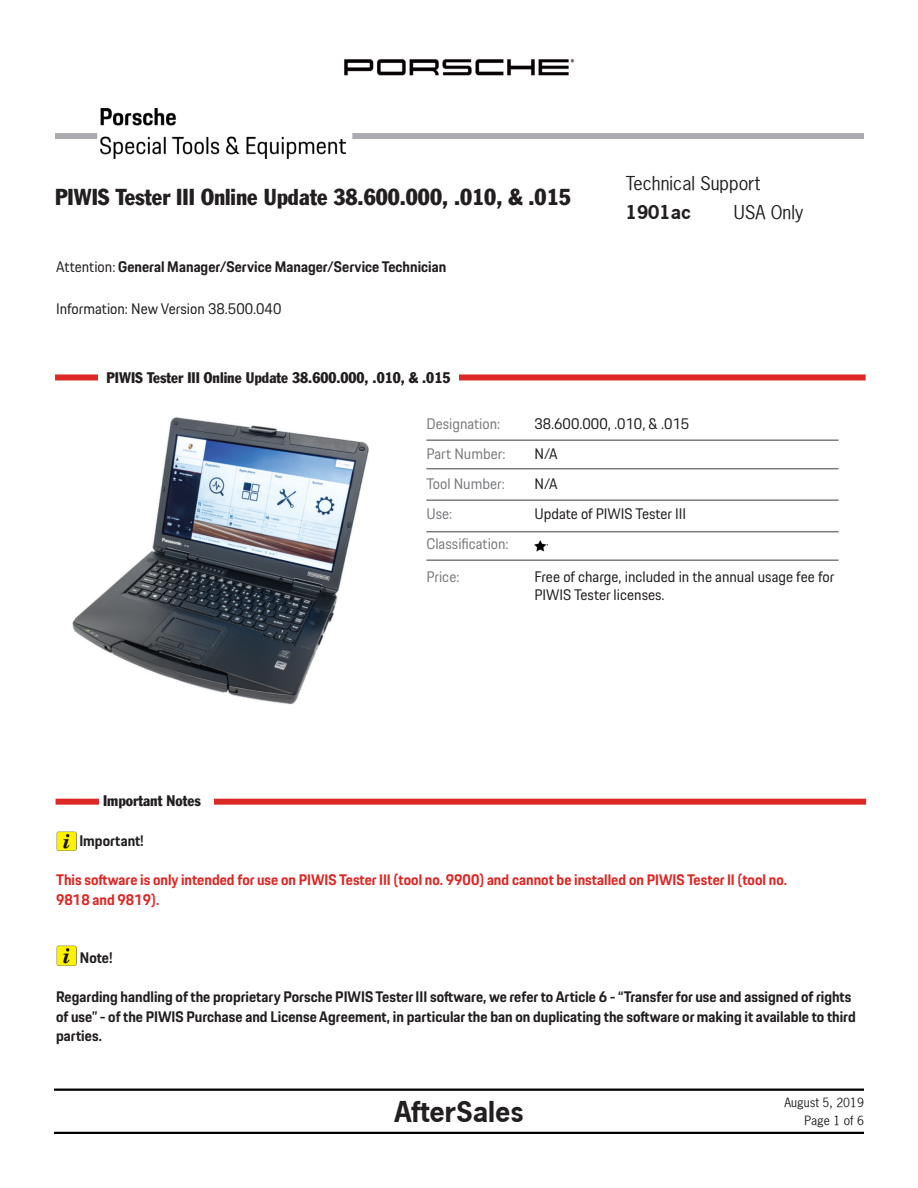
<style>
.page{position:relative;width:918px;height:1188px;background:#fff}
.page>*{position:absolute;margin:0;border:0;box-sizing:border-box;transform-origin:0 0}
.t1{font:700 27px "Porsche News Gothic";color:#231f20}
.t2{font:condensed 22.5px "Porsche Franklin Gothic";color:#231f20}
.t3{font:18px "Porsche News Gothic";color:#231f20}
.t4{font:700 18px "Porsche News Gothic";color:#231f20}
.t5{font:700 15px/19.5px "Porsche Next";color:#231f20}
.t6{font:15px "Porsche Next";color:#231f20}
.t7{font:700 15px "Porsche Next";color:#dd2926}
.t8{font:condensed 15px "Porsche Franklin Gothic";color:#231f20}
.t9{font:15px "Porsche Next";color:#7a7c7f}
.t10{font:12px/18px "Porsche News Gothic";color:#231f20;text-align:right}
.s1{font-weight:400}
</style>
<div class="page">
<hr style="left:54px;top:1089px;width:810px;height:2px;background:#000">
<hr style="left:54px;top:1132px;width:810px;height:2px;background:#000">
<img style="left:344px;top:59px;width:231px;height:17px">
<div style="left:55px;top:133px;width:42px;height:6px;background:#aaabaf"></div>
<img style="left:100px;top:108px;width:246px;height:50px">
<div style="left:352px;top:133px;width:512px;height:6px;background:#aaabaf"></div>
<div style="left:55px;top:374px;width:811px;height:6px;background:#dd2926"></div>
<div style="left:99px;top:372px;width:360px;height:16px;background:#fff"></div>
<hr style="left:426px;top:439px;width:413px;height:2px;background:#7a7c7f">
<hr style="left:426px;top:468px;width:413px;height:1px;background:#7a7c7f">
<hr style="left:426px;top:499px;width:413px;height:2px;background:#7a7c7f">
<hr style="left:426px;top:531px;width:413px;height:1px;background:#7a7c7f">
<hr style="left:426px;top:559px;width:413px;height:2px;background:#7a7c7f">
<svg style="left:535px;top:540px;width:12px;height:12px"></svg>
<img style="left:72px;top:417px;width:297px;height:288px">
<img style="left:56px;top:831px;width:21px;height:20px">
<img style="left:56px;top:946px;width:21px;height:20px">
<div style="left:56px;top:799px;width:810px;height:6px;background:#dd2926"></div>
<div style="left:99px;top:795px;width:114px;height:15px;background:#fff"></div>
<h2 class="t2" style="left:55px;top:183px;width:517px">PIWIS Tester III Online Update 38.600.000, .010, &amp; .015</h2>
<p class="t5" style="left:56px;top:257px;width:392px"><span class="s1">Attention:</span> General Manager/Service Manager/Service Technician</p>
<p class="t6" style="left:56px;top:299px;width:227px">Information: New Version 38.500.040</p>
<p class="t8" style="left:107px;top:369px;width:345px">PIWIS Tester III Online Update 38.600.000, .010, &amp; .015</p>
<p class="t3" style="left:626px;top:172px;width:136px">Technical Support</p>
<p class="t4" style="left:626px;top:200px;width:67px">1901ac</p>
<p class="t3" style="left:734px;top:200px;width:71px">USA Only</p>
<p class="t8" style="left:103px;top:791px;width:99px">Important Notes</p>
<p class="t9" style="left:426px;top:414px;width:75px">Designation:</p>
<p class="t6" style="left:534px;top:414px;width:156px">38.600.000, .010, &amp; .015</p>
<p class="t9" style="left:426px;top:444px;width:81px">Part Number:</p>
<p class="t6" style="left:534px;top:444px;width:25px">N/A</p>
<p class="t9" style="left:426px;top:474px;width:80px">Tool Number:</p>
<p class="t6" style="left:534px;top:474px;width:25px">N/A</p>
<p class="t9" style="left:426px;top:504px;width:27px">Use:</p>
<p class="t6" style="left:534px;top:504px;width:153px">Update of PIWIS Tester III</p>
<p class="t9" style="left:426px;top:534px;width:84px">Classification:</p>
<p class="t9" style="left:426px;top:567px;width:35px">Price:</p>
<p class="t6" style="left:534px;top:567px;width:302px">Free of charge, included in the annual usage fee for</p>
<p class="t6" style="left:534px;top:585px;width:132px">PIWIS Tester licenses.</p>
<p class="t5" style="left:79px;top:831px;width:66px">Important!</p>
<p class="t7" style="left:56px;top:870px;width:732px">This software is only intended for use on PIWIS Tester III (tool no. 9900) and cannot be installed on PIWIS Tester II (tool no.</p>
<p class="t7" style="left:56px;top:890px;width:105px">9818 and 9819).</p>
<p class="t5" style="left:80px;top:948px;width:34px">Note!</p>
<p class="t5" style="left:56px;top:987px;width:801px">Regarding handling of the proprietary Porsche PIWIS Tester III software, we refer to Article 6 - “Transfer for use and assigned of rights of use” - of the PIWIS Purchase and License Agreement, in particular the ban on duplicating the software or making it available to third parties.</p>
<h1 class="t1" style="left:394px;top:1094px;width:131px">AfterSales</h1>
<p class="t10" style="left:785px;top:1093px;width:81px">August 5, 2019<br>Page 1 of 6</p>
</div>
